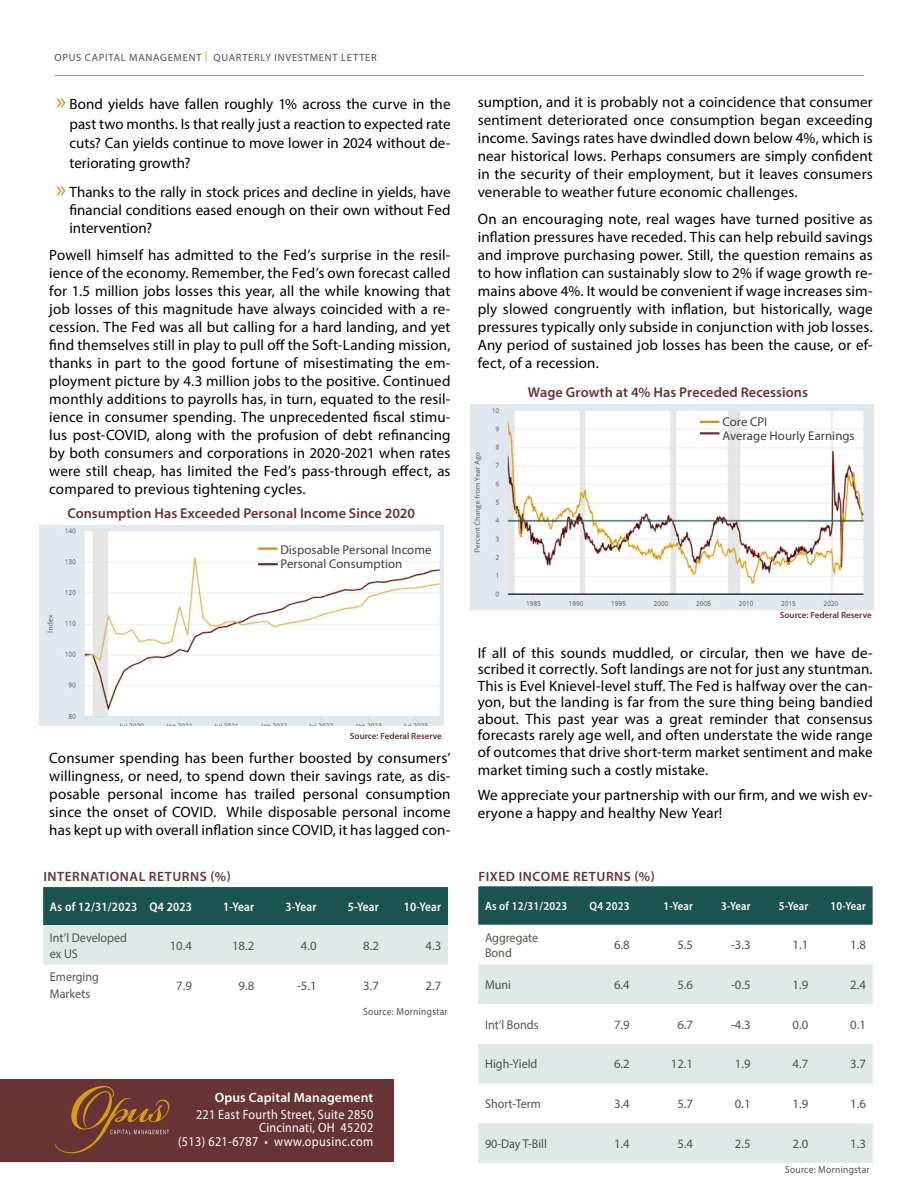
<style>
.page{position:relative;width:918px;height:1188px;background:#fff}
.page>*{position:absolute;margin:0;border:0;box-sizing:border-box;transform-origin:0 0}
.t1{font:15px/18px "Myriad Pro";letter-spacing:.01em;color:#000;text-align:justify}
.t2{font:600 14.25px "Myriad Pro";letter-spacing:.005em;color:#673334}
.t3{font:13.5px/13.5px "Myriad Pro";letter-spacing:.02em;color:#fff;text-align:right;scale:.9 1}
.t4{font:600 13.5px "Myriad Pro";letter-spacing:.04em;color:#673334}
.t5{font:600 13.5px "Myriad Pro";letter-spacing:.01em;color:#fff}
.t6{font:12.75px "Myriad Pro";color:#535249}
.t7{font:12.75px/16.5px "Myriad Pro";color:#535249;scale:.95 1}
.t8{font:12.75px "Myriad Pro";letter-spacing:.005em;color:#3e3e3f}
.t9{font:600 12.75px "Myriad Pro";letter-spacing:.02em;color:#fff;scale:.89 1}
.t10{font:600 12.75px "Myriad Pro";letter-spacing:.02em;color:#fff;scale:.9 1}
.t11{font:600 12px "Myriad Pro";letter-spacing:.02em;color:#fff;scale:.89 1}
.t12{font:600 12px "Myriad Pro";letter-spacing:.02em;color:#fff;scale:.9 1}
.t13{font:10.5px "Myriad Pro";letter-spacing:.065em;color:#535249}
.t14{font:10.5px "Myriad Pro";letter-spacing:.03em;color:#535249;scale:.9 1}
.t15{font:600 9px "Myriad Pro";color:#673334}
.s1{color:#d49f0c}
.s2{font-size:24px;color:#d09114}
</style>
<div class="page">
<div style="left:478px;top:886px;width:395px;height:39px;background:#1b5351"></div>
<svg style="left:478px;top:964px;width:395px;height:199px;fill:#e0e8e8"></svg>
<hr style="left:54px;top:75px;width:810px;height:1px;background:#9d9ca1">
<div style="left:0;top:1080px;width:393px;height:82px;background:#673334"></div>
<svg style="left:55px;top:1086px;width:115px;height:68px"></svg>
<svg style="left:43px;top:887px;width:405px;height:78px;background:#809f9e"></svg>
<img style="left:39px;top:525px;width:405px;height:200px">
<hr style="left:258px;top:548px;width:20px;height:2px;background:#d09114">
<hr style="left:258px;top:563px;width:20px;height:2px;background:#673334">
<img style="left:471px;top:404px;width:402px;height:205px">
<svg style="left:700px;top:421px;width:19px;height:2px"></svg>
<svg style="left:700px;top:432px;width:19px;height:2px"></svg>
<p class="t13" style="left:54px;top:51px;width:324px">OPUS CAPITAL MANAGEMENT <span class="s1">|</span> QUARTERLY INVESTMENT LETTER</p>
<p class="t1" style="left:70px;top:94px;width:383px;line-height:19.5px;text-indent:-14px"><span class="s2">»</span> Bond yields have fallen roughly 1% across the curve in the past two months. Is that really just a reaction to expected rate cuts? Can yields continue to move lower in 2024 without de&shy;teriorating growth?</p>
<p class="t1" style="left:70px;top:182px;width:383px;text-indent:-14px"><span class="s2">»</span> Thanks to the rally in stock prices and decline in yields, have financial conditions eased enough on their own without Fed intervention?</p>
<p class="t1" style="left:49px;top:245px;width:403px">Powell himself has admitted to the Fed’s surprise in the resil&shy;ience of the economy. Remember, the Fed’s own forecast called for 1.5 million jobs losses this year, all the while knowing that job losses of this magnitude have always coincided with a re&shy;cession. The Fed was all but calling for a hard landing, and yet find themselves still in play to pull off the Soft-Landing mission, thanks in part to the good fortune of misestimating the em&shy;ployment picture by 4.3 million jobs to the positive. Continued monthly additions to payrolls has, in turn, equated to the resil&shy;ience in consumer spending. The unprecedented fiscal stimu&shy;lus post-COVID, along with the profusion of debt refinancing by both consumers and corporations in 2020-2021 when rates were still cheap, has limited the Fed’s pass-through effect, as compared to previous tightening cycles.</p>
<p class="t2" style="left:67px;top:505px;width:349px">Consumption Has Exceeded Personal Income Since 2020</p>
<p class="t8" style="left:280px;top:542px;width:153px">Disposable Personal Income</p>
<p class="t8" style="left:280px;top:556px;width:123px">Personal Consumption</p>
<p class="t15" style="left:350px;top:730px;width:94px">Source: Federal Reserve</p>
<p class="t1" style="left:49px;top:748px;width:403px">Consumer spending has been further boosted by consumers’ willingness, or need, to spend down their savings rate, as dis&shy;posable personal income has trailed personal consumption since the onset of COVID. While disposable personal income has kept up with overall inflation since COVID, it has lagged con-</p>
<p class="t4" style="left:43px;top:868px;width:189px">INTERNATIONAL RETURNS (%)</p>
<p class="t10" style="left:50px;top:899px;width:99px">As of 12/31/2023</p>
<p class="t10" style="left:149px;top:899px;width:49px">Q4 2023</p>
<p class="t9" style="left:223px;top:899px;width:37px">1-Year</p>
<p class="t9" style="left:285px;top:899px;width:37px">3-Year</p>
<p class="t9" style="left:348px;top:899px;width:37px">5-Year</p>
<p class="t9" style="left:404px;top:899px;width:44px">10-Year</p>
<p class="t7" style="left:50px;top:929px;width:83px">Int’l Developed ex US</p>
<p class="t6" style="left:170px;top:938px;width:24px">10.4</p>
<p class="t6" style="left:232px;top:938px;width:24px">18.2</p>
<p class="t6" style="left:301px;top:938px;width:17px">4.0</p>
<p class="t6" style="left:363px;top:938px;width:17px">8.2</p>
<p class="t6" style="left:426px;top:938px;width:17px">4.3</p>
<p class="t7" style="left:50px;top:969px;width:53px">Emerging<br>Markets</p>
<p class="t6" style="left:176px;top:977px;width:17px">7.9</p>
<p class="t6" style="left:239px;top:977px;width:17px">9.8</p>
<p class="t6" style="left:297px;top:977px;width:21px">-5.1</p>
<p class="t6" style="left:363px;top:977px;width:17px">3.7</p>
<p class="t6" style="left:426px;top:977px;width:17px">2.7</p>
<p class="t14" style="left:363px;top:1005px;width:95px">Source: Morningstar</p>
<p class="t5" style="left:215px;top:1088px;width:160px">Opus Capital Management</p>
<p class="t3" style="left:196px;top:1107px;width:198px">221 East Fourth Street, Suite 2850<br>Cincinnati, OH 45202</p>
<p class="t3" style="left:178px;top:1134px;width:218px">(513) 621-6787 • www.opusinc.com</p>
<p class="t1" style="left:478px;top:93px;width:397px">sumption, and it is probably not a coincidence that consumer sentiment deteriorated once consumption began exceeding income. Savings rates have dwindled down below 4%, which is near historical lows. Perhaps consumers are simply confident in the security of their employment, but it leaves consumers venerable to weather future economic challenges.</p>
<p class="t1" style="left:478px;top:210px;width:397px">On an encouraging note, real wages have turned positive as inflation pressures have receded. This can help rebuild savings and improve purchasing power. Still, the question remains as to how inflation can sustainably slow to 2% if wage growth re&shy;mains above 4%. It would be convenient if wage increases sim&shy;ply slowed congruently with inflation, but historically, wage pressures typically only subside in conjunction with job losses.<br>Any period of sustained job losses has been the cause, or ef&shy;fect, of a recession.</p>
<p class="t2" style="left:528px;top:383px;width:282px">Wage Growth at 4% Has Preceded Recessions</p>
<p class="t8" style="left:723px;top:414px;width:46px">Core CPI</p>
<p class="t8" style="left:723px;top:428px;width:134px">Average Hourly Earnings</p>
<p class="t15" style="left:780px;top:609px;width:94px">Source: Federal Reserve</p>
<p class="t1" style="left:478px;top:644px;width:397px;line-height:16.5px">If all of this sounds muddled, or circular, then we have de&shy;scribed it correctly. Soft landings are not for just any stuntman.<br>This is Evel Knievel-level stuff. The Fed is halfway over the can&shy;yon, but the landing is far from the sure thing being bandied about. This past year was a great reminder that consensus forecasts rarely age well, and often understate the wide range of outcomes that drive short-term market sentiment and make</p>
<p class="t1" style="left:478px;top:761px;width:232px">market timing such a costly mistake.</p>
<p class="t1" style="left:478px;top:785px;width:397px">We appreciate your partnership with our firm, and we wish ev&shy;eryone a happy and healthy New Year!</p>
<p class="t4" style="left:478px;top:868px;width:178px">FIXED INCOME RETURNS (%)</p>
<p class="t12" style="left:485px;top:898px;width:93px">As of 12/31/2023</p>
<p class="t12" style="left:590px;top:898px;width:46px">Q4 2023</p>
<p class="t11" style="left:664px;top:898px;width:35px">1-Year</p>
<p class="t11" style="left:721px;top:898px;width:35px">3-Year</p>
<p class="t11" style="left:779px;top:898px;width:35px">5-Year</p>
<p class="t11" style="left:831px;top:898px;width:41px">10-Year</p>
<p class="t7" style="left:485px;top:930px;width:58px;line-height:15px">Aggregate<br>Bond</p>
<p class="t6" style="left:614px;top:937px;width:17px">6.8</p>
<p class="t6" style="left:677px;top:937px;width:17px">5.5</p>
<p class="t6" style="left:731px;top:937px;width:21px">-3.3</p>
<p class="t6" style="left:793px;top:937px;width:17px">1.1</p>
<p class="t6" style="left:850px;top:937px;width:17px">1.8</p>
<p class="t7" style="left:485px;top:976px;width:29px">Muni</p>
<p class="t6" style="left:614px;top:977px;width:17px">6.4</p>
<p class="t6" style="left:677px;top:977px;width:17px">5.6</p>
<p class="t6" style="left:731px;top:977px;width:21px">-0.5</p>
<p class="t6" style="left:793px;top:977px;width:17px">1.9</p>
<p class="t6" style="left:850px;top:977px;width:17px">2.4</p>
<p class="t7" style="left:485px;top:1016px;width:58px">Int’l Bonds</p>
<p class="t6" style="left:614px;top:1017px;width:17px">7.9</p>
<p class="t6" style="left:677px;top:1017px;width:17px">6.7</p>
<p class="t6" style="left:731px;top:1017px;width:21px">-4.3</p>
<p class="t6" style="left:793px;top:1017px;width:17px">0.0</p>
<p class="t6" style="left:850px;top:1017px;width:17px">0.1</p>
<p class="t7" style="left:485px;top:1056px;width:57px">High-Yield</p>
<p class="t6" style="left:614px;top:1056px;width:17px">6.2</p>
<p class="t6" style="left:671px;top:1056px;width:24px">12.1</p>
<p class="t6" style="left:735px;top:1056px;width:17px">1.9</p>
<p class="t6" style="left:793px;top:1056px;width:17px">4.7</p>
<p class="t6" style="left:850px;top:1056px;width:17px">3.7</p>
<p class="t7" style="left:485px;top:1095px;width:60px">Short-Term</p>
<p class="t6" style="left:614px;top:1096px;width:17px">3.4</p>
<p class="t6" style="left:677px;top:1096px;width:17px">5.7</p>
<p class="t6" style="left:735px;top:1096px;width:17px">0.1</p>
<p class="t6" style="left:793px;top:1096px;width:17px">1.9</p>
<p class="t6" style="left:850px;top:1096px;width:17px">1.6</p>
<p class="t7" style="left:485px;top:1135px;width:67px">90-Day T-Bill</p>
<p class="t6" style="left:614px;top:1136px;width:17px">1.4</p>
<p class="t6" style="left:677px;top:1136px;width:17px">5.4</p>
<p class="t6" style="left:735px;top:1136px;width:17px">2.5</p>
<p class="t6" style="left:793px;top:1136px;width:17px">2.0</p>
<p class="t6" style="left:850px;top:1136px;width:17px">1.3</p>
<p class="t14" style="left:785px;top:1163px;width:95px">Source: Morningstar</p>
</div>
